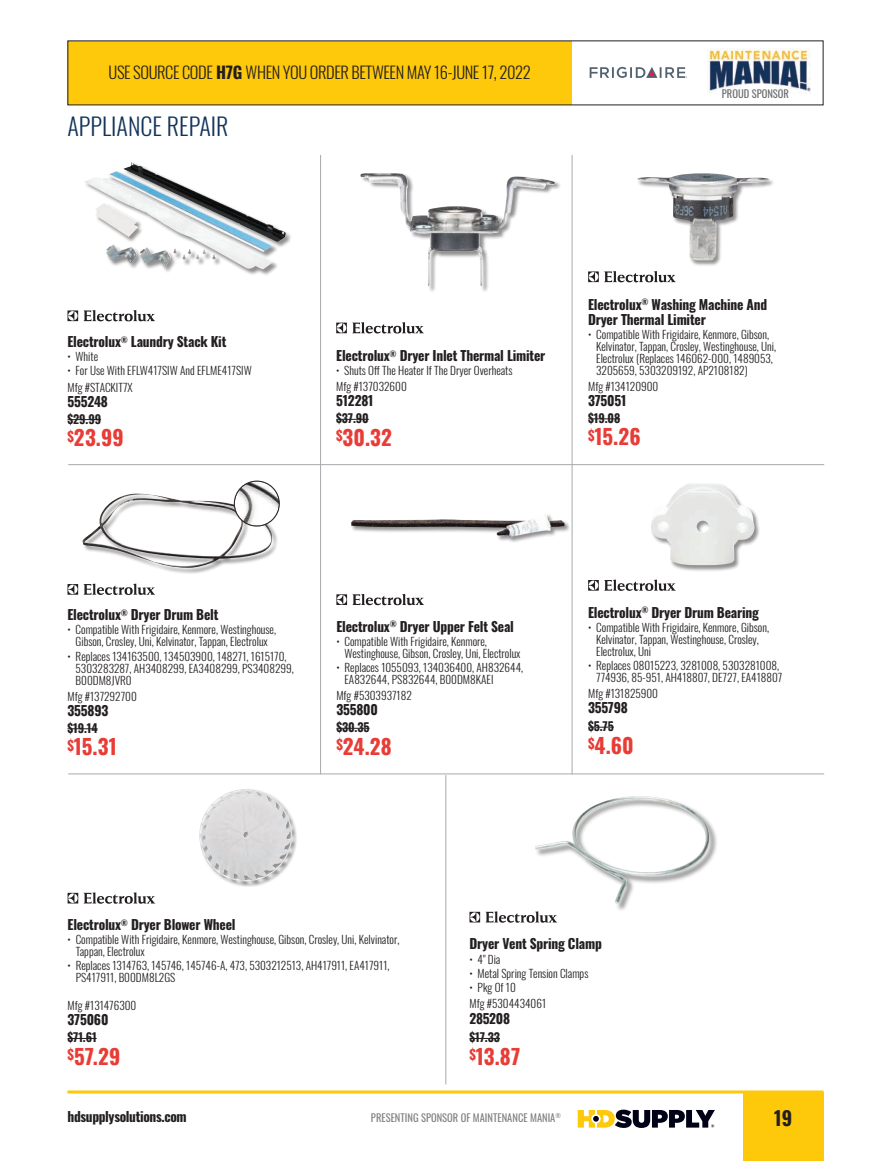
<style>
.page{position:relative;width:891px;height:1161px;background:#fff}
.page>*{position:absolute;margin:0;border:0;box-sizing:border-box;transform-origin:0 0}
.t1{font:300 24px "Oswald";color:#12345a}
.t2{font:700 21px "Oswald";letter-spacing:.005em;color:#e83c36}
.t3{font:700 19.5px "Oswald";color:#231f20}
.t4{font:300 16.5px "Oswald";letter-spacing:-.025em;color:#231f20}
.t5{font:700 13.5px/15px "Oswald";letter-spacing:-.015em;color:#231f20}
.t6{font:700 12px "Oswald";letter-spacing:-.01em;color:#231f20}
.t7{font:300 11.25px/12px "Oswald";color:#231f20}
.t8{font:10.5px "Oswald";color:#808285}
.t9{font:10.5px "Oswald";color:#6c6d70}
.s1{font-weight:700}
</style>
<div class="page">
<div style="left:68px;top:41px;width:504px;height:64px;background:#fec80b"></div>
<svg style="left:68px;top:1090px;width:756px;height:4px;background:#fed547"></svg>
<svg style="left:578px;top:1110px;width:137px;height:18px"></svg>
<img style="left:708px;top:49px;width:103px;height:44px">
<div style="left:743px;top:1092px;width:81px;height:69px;background:#fec80b"></div>
<hr style="left:68px;top:464px;width:756px;height:1px;background:#a8a9ad">
<hr style="left:68px;top:774px;width:756px;height:1px;background:#a8a9ad">
<hr style="left:320px;top:155px;width:1px;height:619px;background:#a8a9ad">
<hr style="left:572px;top:155px;width:1px;height:619px;background:#a8a9ad">
<div style="left:651px;top:483px;width:110px;height:89px;background:#231f20;opacity:.5"></div>
<img style="left:651px;top:483px;width:104px;height:82px">
<div style="left:351px;top:513px;width:220px;height:30px;background:#231f20;opacity:.5"></div>
<img style="left:351px;top:513px;width:213px;height:24px">
<div style="left:82px;top:493px;width:196px;height:81px;background:#231f20;opacity:.5"></div>
<img style="left:82px;top:494px;width:191px;height:74px">
<svg style="left:234px;top:481px;width:45px;height:45px"></svg>
<div style="left:234px;top:481px;width:46px;height:46px;border:1px solid #231f20;border-radius:50%"></div>
<div style="left:199px;top:789px;width:99px;height:98px;background:#231f20;opacity:.5"></div>
<img style="left:199px;top:789px;width:94px;height:94px">
<svg style="left:588px;top:580px;width:88px;height:11px"></svg>
<svg style="left:588px;top:727px;width:26px;height:1px"></svg>
<svg style="left:336px;top:594px;width:88px;height:11px"></svg>
<hr style="left:336px;top:728px;width:33px;height:1px;background:#231f20">
<hr style="left:68px;top:728px;width:30px;height:1px;background:#231f20">
<svg style="left:68px;top:584px;width:87px;height:11px"></svg>
<div style="left:637px;top:173px;width:138px;height:94px;background:#231f20;opacity:.5"></div>
<img style="left:637px;top:173px;width:132px;height:88px">
<hr style="left:588px;top:419px;width:32px;height:1px;background:#231f20">
<svg style="left:588px;top:271px;width:88px;height:11px"></svg>
<svg style="left:68px;top:1038px;width:29px;height:1px"></svg>
<svg style="left:84px;top:892px;width:71px;height:12px"></svg>
<svg style="left:68px;top:893px;width:10px;height:10px"></svg>
<svg style="left:470px;top:911px;width:87px;height:12px"></svg>
<div style="left:84px;top:162px;width:208px;height:114px;background:#231f20;opacity:.5"></div>
<img style="left:107px;top:162px;width:179px;height:90px">
<hr style="left:68px;top:419px;width:33px;height:1px;background:#231f20">
<svg style="left:68px;top:310px;width:87px;height:11px"></svg>
<img style="left:360px;top:173px;width:195px;height:113px">
<hr style="left:336px;top:419px;width:33px;height:1px;background:#231f20">
<svg style="left:336px;top:322px;width:88px;height:12px"></svg>
<div style="left:535px;top:796px;width:183px;height:116px;background:#231f20;opacity:.5"></div>
<img style="left:535px;top:796px;width:174px;height:108px">
<hr style="left:470px;top:1038px;width:30px;height:1px;background:#231f20">
<svg style="left:590px;top:67px;width:97px;height:11px"></svg>
<hr style="left:445px;top:775px;width:1px;height:309px;background:#a8a9ad">
<h3 class="t4" style="left:109px;top:58px;width:424px">USE SOURCE CODE <span class="s1">H7G</span> WHEN YOU ORDER BETWEEN MAY 16-JUNE 17, 2022</h3>
<h1 class="t1" style="left:68px;top:105px;width:162px">APPLIANCE REPAIR</h1>
<p class="t9" style="left:722px;top:84px;width:69px">PROUD SPONSOR</p>
<p class="t5" style="left:68px;top:335px;width:160px">Electrolux<sup>®</sup> Laundry Stack Kit</p>
<p class="t7" style="left:68px;top:349px;width:32px">• White</p>
<p class="t7" style="left:68px;top:362px;width:186px;line-height:16px">• For Use With EFLW417SIW And EFLME417SIW<br>Mfg #STACKIT7X</p>
<p class="t5" style="left:68px;top:394px;width:42px">555248</p>
<p class="t6" style="left:68px;top:412px;width:35px">$29.99</p>
<h2 class="t2" style="left:68px;top:427px;width:58px"><sup>$</sup>23.99</h2>
<p class="t5" style="left:336px;top:349px;width:211px">Electrolux<sup>®</sup> Dryer Inlet Thermal Limiter</p>
<p class="t7" style="left:336px;top:361px;width:178px;line-height:16px">• Shuts Off The Heater If The Dryer Overheats<br>Mfg #137032600</p>
<p class="t5" style="left:336px;top:394px;width:39px">512281</p>
<p class="t6" style="left:336px;top:412px;width:34px">$37.90</p>
<h2 class="t2" style="left:336px;top:426px;width:57px"><sup>$</sup>30.32</h2>
<p class="t5" style="left:588px;top:297px;width:181px">Electrolux<sup>®</sup> Washing Machine And<br>Dryer Thermal Limiter</p>
<p class="t7" style="left:596px;top:327px;width:181px;text-indent:-8px">• Compatible With Frigidaire, Kenmore, Gibson, Kelvinator, Tappan, Crosley, Westinghouse, Uni, Electrolux (Replaces 146062‑000, 1489053, 3205659, 5303209192, AP2108182)</p>
<p class="t7" style="left:588px;top:379px;width:72px">Mfg #134120900</p>
<p class="t5" style="left:588px;top:394px;width:40px">375051</p>
<p class="t6" style="left:588px;top:412px;width:34px">$19.08</p>
<h2 class="t2" style="left:588px;top:426px;width:54px"><sup>$</sup>15.26</h2>
<p class="t5" style="left:68px;top:608px;width:152px">Electrolux<sup>®</sup> Dryer Drum Belt</p>
<p class="t7" style="left:68px;top:623px;width:210px;text-align:center">• Compatible With Frigidaire, Kenmore, Westinghouse,<br>Gibson, Crosley, Uni, Kelvinator, Tappan, Electrolux</p>
<p class="t7" style="left:76px;top:649px;width:220px;text-indent:-8px">• Replaces 134163500, 134503900, 148271, 1615170,<br>5303283287, AH3408299, EA3408299, PS3408299,<br>B00DM8JVR0</p>
<p class="t7" style="left:68px;top:689px;width:71px">Mfg #137292700</p>
<p class="t5" style="left:68px;top:704px;width:42px">355893</p>
<p class="t6" style="left:68px;top:722px;width:32px">$19.14</p>
<h2 class="t2" style="left:68px;top:736px;width:51px"><sup>$</sup>15.31</h2>
<p class="t5" style="left:336px;top:620px;width:179px">Electrolux<sup>®</sup> Dryer Upper Felt Seal</p>
<p class="t7" style="left:345px;top:634px;width:178px;text-indent:-8px">• Compatible With Frigidaire, Kenmore,<br>Westinghouse, Gibson, Crosley, Uni, Electrolux</p>
<p class="t7" style="left:345px;top:660px;width:180px;text-indent:-8px">• Replaces 1055093, 134036400, AH832644,<br>EA832644, PS832644, B00DM8KAEI</p>
<p class="t7" style="left:336px;top:688px;width:77px">Mfg #5303937182</p>
<p class="t5" style="left:336px;top:703px;width:43px">355800</p>
<p class="t6" style="left:336px;top:721px;width:35px">$30.35</p>
<h2 class="t2" style="left:336px;top:735px;width:57px"><sup>$</sup>24.28</h2>
<p class="t5" style="left:588px;top:605px;width:172px">Electrolux<sup>®</sup> Dryer Drum Bearing</p>
<p class="t7" style="left:596px;top:620px;width:174px;text-indent:-8px">• Compatible With Frigidaire, Kenmore, Gibson,<br>Kelvinator, Tappan, Westinghouse, Crosley,<br>Electrolux, Uni</p>
<p class="t7" style="left:588px;top:658px;width:196px;text-align:right">• Replaces 08015223, 3281008, 5303281008,<br>774936, 85‑951, AH418807, DE727, EA418807</p>
<p class="t7" style="left:588px;top:686px;width:72px">Mfg #131825900</p>
<p class="t5" style="left:588px;top:701px;width:41px">355798</p>
<p class="t6" style="left:588px;top:720px;width:27px">$5.75</p>
<h2 class="t2" style="left:588px;top:734px;width:47px"><sup>$</sup>4.60</h2>
<p class="t5" style="left:68px;top:918px;width:169px">Electrolux<sup>®</sup> Dryer Blower Wheel</p>
<p class="t7" style="left:76px;top:932px;width:325px;text-indent:-8px">• Compatible With Frigidaire, Kenmore, Westinghouse, Gibson, Crosley, Uni, Kelvinator,<br>Tappan, Electrolux</p>
<p class="t7" style="left:76px;top:958px;width:315px;text-indent:-8px">• Replaces 1314763, 145746, 145746‑A, 473, 5303212513, AH417911, EA417911,<br>PS417911, B00DM8L2GS</p>
<p class="t7" style="left:68px;top:999px;width:70px">Mfg #131476300</p>
<p class="t5" style="left:68px;top:1013px;width:42px">375060</p>
<p class="t6" style="left:68px;top:1031px;width:31px">$71.61</p>
<h2 class="t2" style="left:68px;top:1045px;width:54px"><sup>$</sup>57.29</h2>
<p class="t5" style="left:470px;top:937px;width:134px">Dryer Vent Spring Clamp</p>
<p class="t7" style="left:470px;top:952px;width:32px">• 4" Dia</p>
<p class="t7" style="left:470px;top:966px;width:120px">• Metal Spring Tension Clamps</p>
<p class="t7" style="left:470px;top:978px;width:78px;line-height:16px">• Pkg Of 10<br>Mfg #5304434061</p>
<p class="t5" style="left:470px;top:1012px;width:42px">285208</p>
<p class="t6" style="left:470px;top:1031px;width:32px">$17.33</p>
<h2 class="t2" style="left:470px;top:1045px;width:52px"><sup>$</sup>13.87</h2>
<p class="t5" style="left:68px;top:1109px;width:121px">hdsupplysolutions.com</p>
<p class="t8" style="left:371px;top:1108px;width:191px">PRESENTING SPONSOR OF MAINTENANCE MANIA<sup>®</sup></p>
<h3 class="t3" style="left:774px;top:1108px;width:20px">19</h3>
</div>
